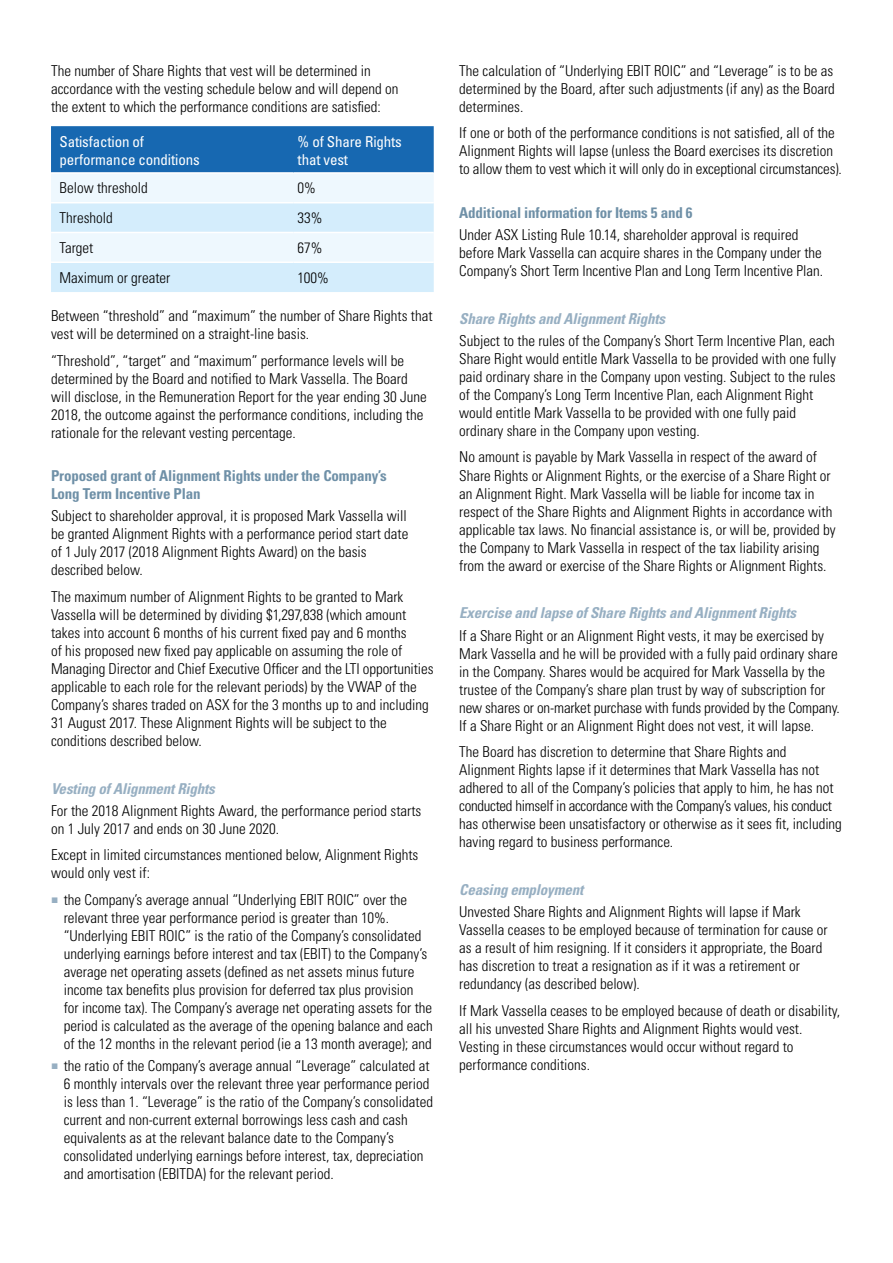
<style>
.page{position:relative;width:893px;height:1263px;background:#fff}
.page>*{position:absolute;margin:0;border:0;box-sizing:border-box;transform-origin:0 0}
.t1{font:300 condensed 15px/18px "Univers";color:#000}
.t2{font:italic 700 condensed 15px "Univers";letter-spacing:-.01em;color:#97afc2}
.t3{font:700 condensed 15px/18px "Univers";letter-spacing:-.01em;color:#6f90a7}
.t4{font:condensed 15px/18px "Univers";letter-spacing:-.01em;color:#fff}
.s1{font-family:"Arial";font-weight:400;font-stretch:normal;font-size:12px;color:#97afc2}
</style>
<div class="page">
<svg style="left:51px;top:126px;width:383px;height:166px;background:#a7cae7"></svg>
<hr style="left:51px;top:172px;width:242px;height:2px;background:#fff">
<hr style="left:293px;top:172px;width:141px;height:2px;background:#fff">
<hr style="left:51px;top:202px;width:242px;height:1px;background:#fff">
<hr style="left:293px;top:202px;width:141px;height:1px;background:#fff">
<hr style="left:51px;top:232px;width:242px;height:1px;background:#fff">
<hr style="left:293px;top:232px;width:141px;height:1px;background:#fff">
<hr style="left:51px;top:261px;width:242px;height:2px;background:#fff">
<hr style="left:293px;top:261px;width:141px;height:2px;background:#fff">
<p class="t1" style="left:51px;top:61px;width:349px">The number of Share Rights that vest will be determined in accordance with the vesting schedule below and will depend on the extent to which the performance conditions are satisfied:</p>
<p class="t4" style="left:60px;top:132px;width:142px">Satisfaction of performance conditions</p>
<p class="t4" style="left:298px;top:132px;width:106px">% of Share Rights that vest</p>
<p class="t1" style="left:60px;top:179px;width:90px">Below threshold</p>
<p class="t1" style="left:298px;top:179px;width:20px">0%</p>
<p class="t1" style="left:60px;top:209px;width:55px">Threshold</p>
<p class="t1" style="left:298px;top:209px;width:26px">33%</p>
<p class="t1" style="left:60px;top:239px;width:35px">Target</p>
<p class="t1" style="left:298px;top:239px;width:26px">67%</p>
<p class="t1" style="left:60px;top:268px;width:112px">Maximum or greater</p>
<p class="t1" style="left:298px;top:268px;width:33px">100%</p>
<p class="t1" style="left:51px;top:307px;width:383px">Between “threshold” and “maximum” the number of Share Rights that vest will be determined on a straight-line basis.</p>
<p class="t1" style="left:51px;top:351px;width:377px">“Threshold”, “target” and “maximum” performance levels will be determined by the Board and notified to Mark Vassella. The Board will disclose, in the Remuneration Report for the year ending 30 June 2018, the outcome against the performance conditions, including the rationale for the relevant vesting percentage.</p>
<p class="t3" style="left:51px;top:466px;width:337px">Proposed grant of Alignment Rights under the Company’s<br>Long Term Incentive Plan</p>
<p class="t1" style="left:51px;top:507px;width:359px">Subject to shareholder approval, it is proposed Mark Vassella will be granted Alignment Rights with a performance period start date of 1 July 2017 (2018 Alignment Rights Award) on the basis described below.</p>
<p class="t1" style="left:51px;top:587px;width:384px">The maximum number of Alignment Rights to be granted to Mark Vassella will be determined by dividing $1,297,838 (which amount takes into account 6 months of his current fixed pay and 6 months<br>of his proposed new fixed pay applicable on assuming the role of Managing Director and Chief Executive Officer and the LTI opportunities applicable to each role for the relevant periods) by the VWAP of the Company’s shares traded on ASX for the 3 months up to and including 31 August 2017. These Alignment Rights will be subject to the conditions described below.</p>
<p class="t2" style="left:51px;top:779px;width:165px">Vesting of Alignment Rights</p>
<p class="t1" style="left:51px;top:801px;width:372px">For the 2018 Alignment Rights Award, the performance period starts on 1 July 2017 and ends on 30 June 2020.</p>
<p class="t1" style="left:51px;top:846px;width:369px">Except in limited circumstances mentioned below, Alignment Rights would only vest if:</p>
<p class="t1" style="left:64px;top:891px;width:370px;text-indent:-13px"><span class="s1">■</span> the Company’s average annual “Underlying EBIT ROIC” over the relevant three year performance period is greater than 10%. “Underlying EBIT ROIC” is the ratio of the Company’s consolidated underlying earnings before interest and tax (EBIT) to the Company’s average net operating assets (defined as net assets minus future income tax benefits plus provision for deferred tax plus provision<br>for income tax). The Company’s average net operating assets for the period is calculated as the average of the opening balance and each of the 12 months in the relevant period (ie a 13 month average); and</p>
<p class="t1" style="left:64px;top:1057px;width:371px;text-indent:-13px"><span class="s1">■</span> the ratio of the Company’s average annual “Leverage” calculated at 6 monthly intervals over the relevant three year performance period is less than 1. “Leverage” is the ratio of the Company’s consolidated current and non-current external borrowings less cash and cash equivalents as at the relevant balance date to the Company’s consolidated underlying earnings before interest, tax, depreciation and amortisation (EBITDA) for the relevant period.</p>
<p class="t1" style="left:459px;top:61px;width:377px;text-align:justify">The calculation of “Underlying EBIT ROIC” and “Leverage” is to be as determined by the Board, after such adjustments (if any) as the Board determines.</p>
<p class="t1" style="left:459px;top:124px;width:384px">If one or both of the performance conditions is not satisfied, all of the<br>Alignment Rights will lapse (unless the Board exercises its discretion to allow them to vest which it will only do in exceptional circumstances).</p>
<p class="t3" style="left:459px;top:203px;width:235px">Additional information for Items 5 and 6</p>
<p class="t1" style="left:459px;top:226px;width:365px">Under ASX Listing Rule 10.14, shareholder approval is required before Mark Vassella can acquire shares in the Company under the<br>Company’s Short Term Incentive Plan and Long Term Incentive Plan.</p>
<p class="t2" style="left:459px;top:309px;width:208px">Share Rights and Alignment Rights</p>
<p class="t1" style="left:459px;top:332px;width:378px">Subject to the rules of the Company’s Short Term Incentive Plan, each Share Right would entitle Mark Vassella to be provided with one fully paid ordinary share in the Company upon vesting. Subject to the rules of the Company’s Long Term Incentive Plan, each Alignment Right would entitle Mark Vassella to be provided with one fully paid ordinary share in the Company upon vesting.</p>
<p class="t1" style="left:459px;top:448px;width:378px">No amount is payable by Mark Vassella in respect of the award of Share Rights or Alignment Rights, or the exercise of a Share Right or an Alignment Right. Mark Vassella will be liable for income tax in respect of the Share Rights and Alignment Rights in accordance with applicable tax laws. No financial assistance is, or will be, provided by the Company to Mark Vassella in respect of the tax liability arising from the award or exercise of the Share Rights or Alignment Rights.</p>
<p class="t2" style="left:459px;top:604px;width:338px">Exercise and lapse of Share Rights and Alignment Rights</p>
<p class="t1" style="left:459px;top:626px;width:382px">If a Share Right or an Alignment Right vests, it may be exercised by Mark Vassella and he will be provided with a fully paid ordinary share in the Company. Shares would be acquired for Mark Vassella by the trustee of the Company’s share plan trust by way of subscription for new shares or on-market purchase with funds provided by the Company.<br>If a Share Right or an Alignment Right does not vest, it will lapse.</p>
<p class="t1" style="left:459px;top:743px;width:384px">The Board has discretion to determine that Share Rights and Alignment Rights lapse if it determines that Mark Vassella has not adhered to all of the Company’s policies that apply to him, he has not conducted himself in accordance with the Company’s values, his conduct has otherwise been unsatisfactory or otherwise as it sees fit, including having regard to business performance.</p>
<p class="t2" style="left:459px;top:880px;width:126px">Ceasing employment</p>
<p class="t1" style="left:459px;top:903px;width:370px">Unvested Share Rights and Alignment Rights will lapse if Mark Vassella ceases to be employed because of termination for cause or as a result of him resigning. If it considers it appropriate, the Board has discretion to treat a resignation as if it was a retirement or redundancy (as described below).</p>
<p class="t1" style="left:459px;top:1001px;width:382px">If Mark Vassella ceases to be employed because of death or disability, all his unvested Share Rights and Alignment Rights would vest.<br>Vesting in these circumstances would occur without regard to performance conditions.</p>
</div>
